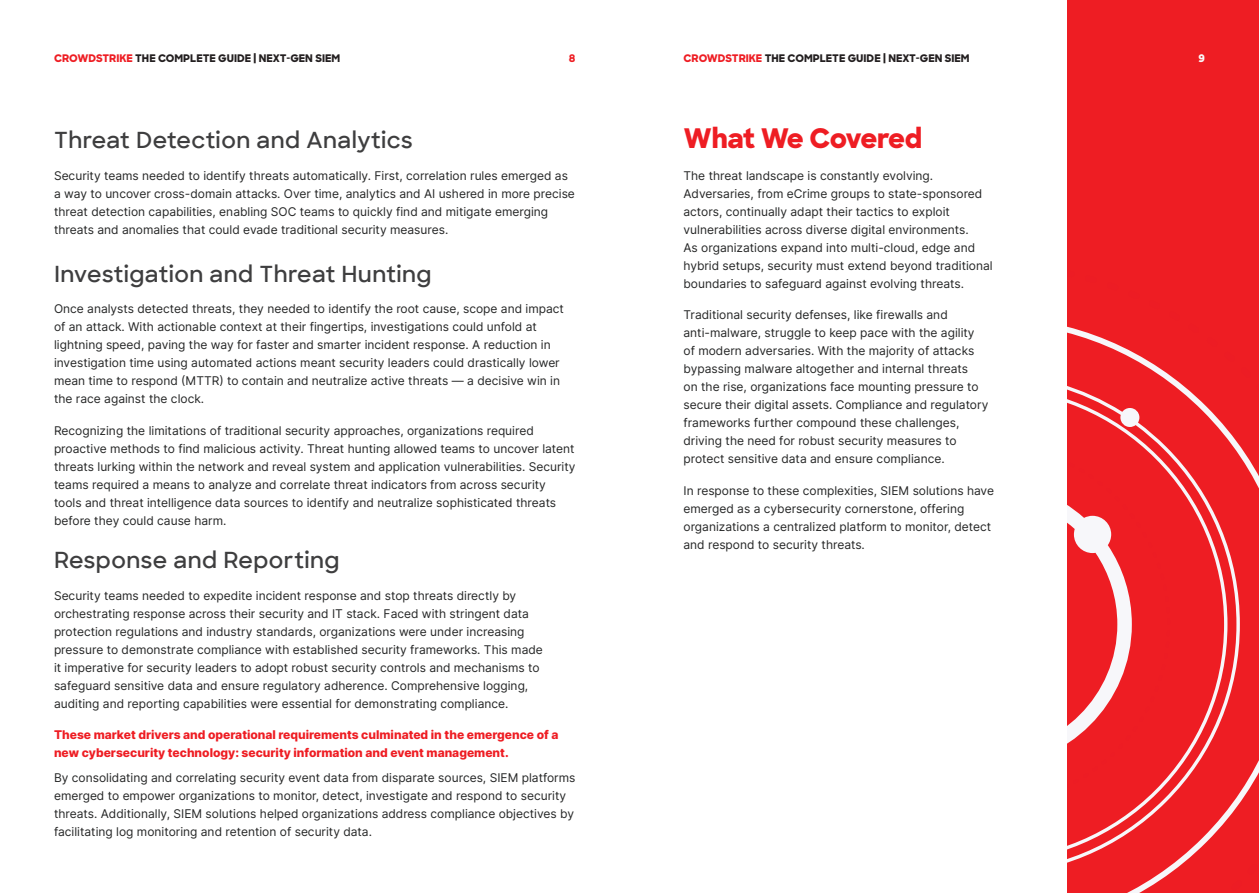
<style>
.page{position:relative;width:1259px;height:893px;background:#fff}
.page>*{position:absolute;margin:0;border:0;box-sizing:border-box;transform-origin:0 0}
.t1{font:700 expanded 27px "Crowdstrike Sharp Sans";letter-spacing:-.025em;color:#ee1d23}
.t2{font:600 22.5px "Crowdstrike Sharp Sans";letter-spacing:.02em;color:#3e3e3f}
.t3{font:12px/18px "Inter";color:#252626}
.t4{font:800 12px/18px "Inter";color:#ee1d23}
.t5{font:700 expanded 10.5px "Crowdstrike Sharp Sans";color:#231f20}
.t6{font:700 expanded 10.5px "Crowdstrike Sharp Sans";color:#ee1d23}
.t7{font:700 expanded 10.5px "Crowdstrike Sharp Sans";color:#f9fafa}
.s1{color:#ee1d23}
</style>
<div class="page">
<div style="left:1067px;top:0;width:192px;height:893px;background:#ee1d23"></div>
<svg style="left:1067px;top:326px;width:192px;height:567px"></svg>
<svg style="left:1067px;top:443px;width:103px;height:362px"></svg>
<p class="t5" style="left:54px;top:50px;width:288px"><span class="s1">CROWDSTRIKE</span> THE COMPLETE GUIDE | NEXT-GEN SIEM</p>
<p class="t6" style="left:569px;top:50px;width:8px">8</p>
<p class="t5" style="left:683px;top:50px;width:288px"><span class="s1">CROWDSTRIKE</span> THE COMPLETE GUIDE | NEXT-GEN SIEM</p>
<p class="t7" style="left:1198px;top:50px;width:8px">9</p>
<p class="t2" style="left:54px;top:124px;width:360px">Threat Detection and Analytics</p>
<p class="t3" style="left:54px;top:166px;width:522px">Security teams needed to identify threats automatically. First, correlation rules emerged as a way to uncover cross-domain attacks. Over time, analytics and AI ushered in more precise threat detection capabilities, enabling SOC teams to quickly find and mitigate emerging threats and anomalies that could evade traditional security measures.</p>
<p class="t2" style="left:54px;top:257px;width:379px">Investigation and Threat Hunting</p>
<p class="t3" style="left:54px;top:300px;width:511px">Once analysts detected threats, they needed to identify the root cause, scope and impact of an attack. With actionable context at their fingertips, investigations could unfold at lightning speed, paving the way for faster and smarter incident response. A reduction in investigation time using automated actions meant security leaders could drastically lower mean time to respond (MTTR) to contain and neutralize active threats — a decisive win in the race against the clock.</p>
<p class="t3" style="left:54px;top:421px;width:523px">Recognizing the limitations of traditional security approaches, organizations required proactive methods to find malicious activity. Threat hunting allowed teams to uncover latent threats lurking within the network and reveal system and application vulnerabilities. Security teams required a means to analyze and correlate threat indicators from across security tools and threat intelligence data sources to identify and neutralize sophisticated threats before they could cause harm.</p>
<p class="t2" style="left:54px;top:544px;width:287px">Response and Reporting</p>
<p class="t3" style="left:54px;top:586px;width:490px">Security teams needed to expedite incident response and stop threats directly by orchestrating response across their security and IT stack. Faced with stringent data protection regulations and industry standards, organizations were under increasing pressure to demonstrate compliance with established security frameworks. This made it imperative for security leaders to adopt robust security controls and mechanisms to safeguard sensitive data and ensure regulatory adherence. Comprehensive logging, auditing and reporting capabilities were essential for demonstrating compliance.</p>
<p class="t4" style="left:54px;top:725px;width:506px">These market drivers and operational requirements culminated in the emergence of a new cybersecurity technology: security information and event management.</p>
<p class="t3" style="left:54px;top:768px;width:523px">By consolidating and correlating security event data from disparate sources, SIEM platforms emerged to empower organizations to monitor, detect, investigate and respond to security threats. Additionally, SIEM solutions helped organizations address compliance objectives by facilitating log monitoring and retention of security data.</p>
<p class="t1" style="left:683px;top:118px;width:240px">What We Covered</p>
<p class="t3" style="left:683px;top:166px;width:311px">The threat landscape is constantly evolving.<br>Adversaries, from eCrime groups to state-sponsored actors, continually adapt their tactics to exploit vulnerabilities across diverse digital environments.<br>As organizations expand into multi-cloud, edge and hybrid setups, security must extend beyond traditional boundaries to safeguard against evolving threats.</p>
<p class="t3" style="left:683px;top:306px;width:306px">Traditional security defenses, like firewalls and anti-malware, struggle to keep pace with the agility of modern adversaries. With the majority of attacks bypassing malware altogether and internal threats<br>on the rise, organizations face mounting pressure to secure their digital assets. Compliance and regulatory frameworks further compound these challenges, driving the need for robust security measures to protect sensitive data and ensure compliance.</p>
<p class="t3" style="left:683px;top:481px;width:312px">In response to these complexities, SIEM solutions have emerged as a cybersecurity cornerstone, offering organizations a centralized platform to monitor, detect and respond to security threats.</p>
</div>
